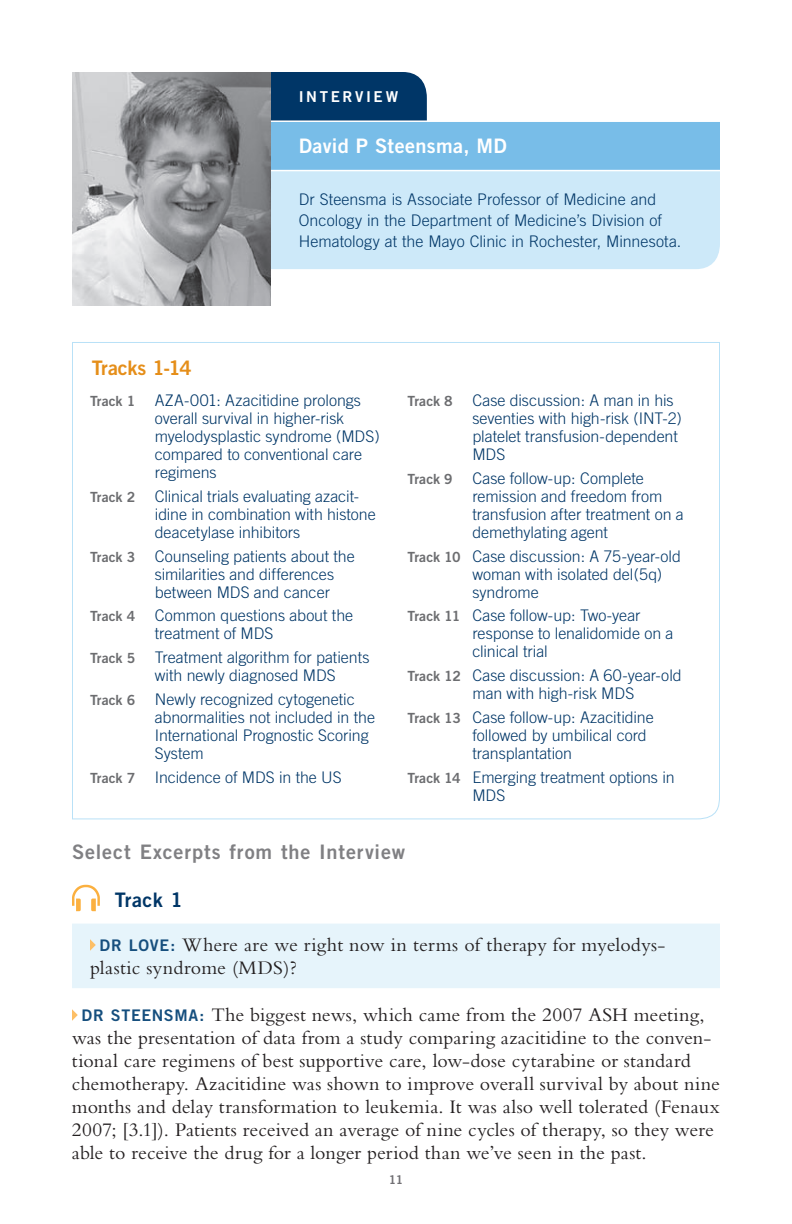
<style>
.page{position:relative;width:792px;height:1224px;background:#fff}
.page>*{position:absolute;margin:0;border:0;box-sizing:border-box;transform-origin:0 0}
.t1{font:20px/23px "Bembo RTP Std";letter-spacing:.005em;color:#231f20}
.t2{font:20px "Trade Gothic LT Std Bd 2";letter-spacing:.045em;color:#808083}
.t3{font:20px "Trade Gothic LT Std Bd 2";letter-spacing:.015em;color:#fff}
.t4{font:20px "Trade Gothic LT Std Bd 2";letter-spacing:-.01em;color:#e58e19}
.t5{font:20px "Trade Gothic LT Std Bd 2";letter-spacing:.015em;color:#003667}
.t6{font:300 16px/18px "Trade Gothic LT Std";color:#003667}
.t7{font:15px "Trade Gothic LT Std Bd 2";letter-spacing:.175em;color:#fff}
.t8{font:12px "Trade Gothic LT Std Bd 2";color:#717074}
.s1{font-family:"Trade Gothic LT Std Bd 2";font-weight:400;font-size:14px;color:#6c6d70}
.s2{font-family:"Trade Gothic LT Std Bd 2";font-size:16px;color:#164f7e}
</style>
<div class="page">
<div style="left:270px;top:72px;width:157px;height:48px;background:#003667"></div>
<div style="left:270px;top:121px;width:450px;height:50px;background:#78bde8"></div>
<div style="left:270px;top:171px;width:450px;height:98px;background:#cde9f9"></div>
<hr style="left:270px;top:170px;width:450px;height:1px;background:#fff">
<hr style="left:270px;top:120px;width:450px;height:2px;background:#fff">
<svg style="left:72px;top:342px;width:648px;height:478px"></svg>
<img style="left:72px;top:72px;width:198px;height:234px">
<div style="left:72px;top:924px;width:648px;height:64px;background:#e6f4fb"></div>
<svg style="left:72px;top:885px;width:28px;height:26px"></svg>
<svg style="left:90px;top:939px;width:6px;height:12px"></svg>
<svg style="left:72px;top:1009px;width:6px;height:12px"></svg>
<p class="t7" style="left:299px;top:87px;width:101px">INTERVIEW</p>
<p class="t3" style="left:299px;top:134px;width:210px">David P Steensma, MD</p>
<p class="t6" style="left:299px;top:188px;width:384px;line-height:21px">Dr Steensma is Associate Professor of Medicine and<br>Oncology in the Department of Medicine’s Division of<br>Hematology at the Mayo Clinic in Rochester, Minnesota.</p>
<p class="t4" style="left:92px;top:356px;width:102px">Tracks 1-14</p>
<p class="t6" style="left:155px;top:391px;width:226px;text-indent:-65px"><span class="s1">Track 1</span> AZA-001: Azacitidine prolongs overall survival in higher-risk myelodysplastic syndrome (MDS) compared to conventional care regimens</p>
<p class="t6" style="left:155px;top:487px;width:223px;text-indent:-65px"><span class="s1">Track 2</span> Clinical trials evaluating azacit&shy;idine in combination with histone deacetylase inhibitors</p>
<p class="t6" style="left:155px;top:547px;width:201px;text-indent:-65px"><span class="s1">Track 3</span> Counseling patients about the similarities and differences between MDS and cancer</p>
<p class="t6" style="left:155px;top:606px;width:200px;text-indent:-65px"><span class="s1">Track 4</span> Common questions about the treatment of MDS</p>
<p class="t6" style="left:155px;top:648px;width:216px;text-indent:-65px"><span class="s1">Track 5</span> Treatment algorithm for patients with newly diagnosed MDS</p>
<p class="t6" style="left:155px;top:690px;width:222px;text-indent:-65px"><span class="s1">Track 6</span> Newly recognized cytogenetic abnormalities not included in the<br>International Prognostic Scoring<br>System</p>
<p class="t6" style="left:90px;top:768px;width:253px"><span class="s1">Track 7</span> Incidence of MDS in the US</p>
<p class="t6" style="left:472px;top:391px;width:211px;text-indent:-65px"><span class="s1">Track 8</span> Case discussion: A man in his seventies with high-risk (INT-2) platelet transfusion-dependent<br>MDS</p>
<p class="t6" style="left:472px;top:469px;width:213px;text-indent:-65px"><span class="s1">Track 9</span> Case follow-up: Complete remission and freedom from transfusion after treatment on a demethylating agent</p>
<p class="t6" style="left:472px;top:547px;width:210px;text-indent:-65px"><span class="s1">Track 10</span> Case discussion: A 75-year-old woman with isolated del(5q) syndrome</p>
<p class="t6" style="left:472px;top:606px;width:203px;text-indent:-65px"><span class="s1">Track 11</span> Case follow-up: Two-year response to lenalidomide on a clinical trial</p>
<p class="t6" style="left:472px;top:666px;width:211px;text-indent:-65px"><span class="s1">Track 12</span> Case discussion: A 60-year-old man with high-risk MDS</p>
<p class="t6" style="left:472px;top:708px;width:183px;text-indent:-65px"><span class="s1">Track 13</span> Case follow-up: Azacitidine followed by umbilical cord transplantation</p>
<p class="t6" style="left:472px;top:768px;width:204px;text-indent:-65px"><span class="s1">Track 14</span> Emerging treatment options in<br>MDS</p>
<p class="t2" style="left:72px;top:839px;width:335px">Select Excerpts from the Interview</p>
<p class="t5" style="left:115px;top:887px;width:69px">Track 1</p>
<p class="t1" style="left:90px;top:933px;width:577px;text-indent:10px"><span class="s2">DR LOVE:</span> Where are we right now in terms of therapy for myelodys&shy;plastic syndrome (MDS)?</p>
<p class="t1" style="left:72px;top:1003px;width:649px;text-indent:10px"><span class="s2">DR STEENSMA:</span> The biggest news, which came from the 2007 ASH meeting, was the presentation of data from a study comparing azacitidine to the conven&shy;tional care regimens of best supportive care, low-dose cytarabine or standard chemotherapy. Azacitidine was shown to improve overall survival by about nine months and delay transformation to leukemia. It was also well tolerated (Fenaux 2007; [3.1]). Patients received an average of nine cycles of therapy, so they were able to receive the drug for a longer period than we’ve seen in the past.</p>
<p class="t8" style="left:389px;top:1172px;width:16px">11</p>
</div>
